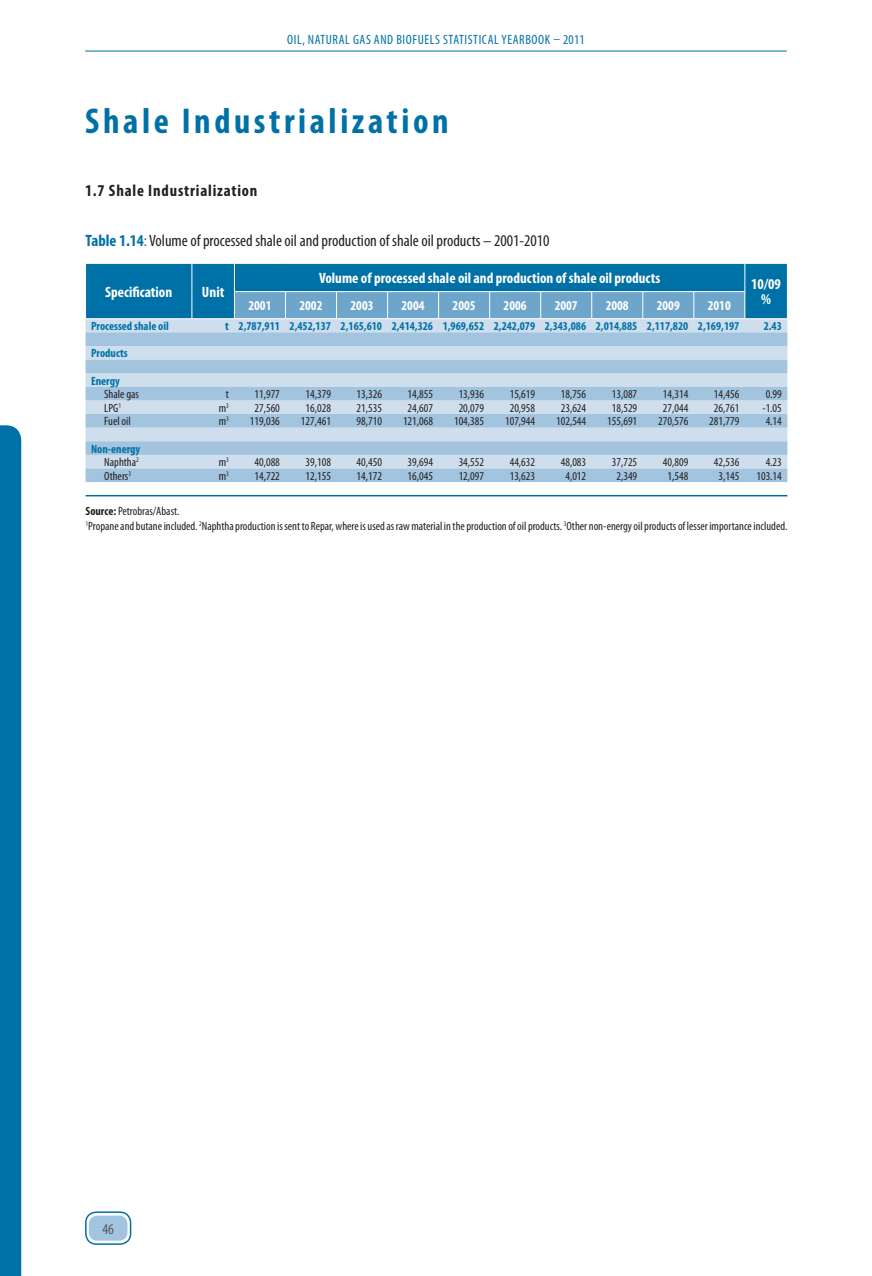
<style>
.page{position:relative;width:872px;height:1276px;background:#fff}
.page>*{position:absolute;margin:0;border:0;box-sizing:border-box;transform-origin:0 0}
.t1{font:700 condensed 36px "Myriad Pro";letter-spacing:.1em;color:#0071a7}
.t2{font:condensed 16.5px "Myriad Pro";color:#231f20}
.t3{font:700 condensed 16.5px "Myriad Pro";letter-spacing:.05em;color:#231f20}
.t4{font:700 condensed 15px/15px "Myriad Pro";color:#fff;text-align:center}
.t5{font:condensed 15px "Myriad Pro";color:#57585a}
.t6{font:condensed 13.5px "Myriad Pro";letter-spacing:.045em;color:#0071a7}
.t7{font:700 condensed 13.5px "Myriad Pro";color:#fff}
.t8{font:condensed 12px/14.4px "Myriad Pro";color:#231f20}
.t9{font:700 condensed 12px/13.6px "Myriad Pro";color:#0071a7;text-align:right}
.s1{font-weight:700;color:#0071a7}
.s2{color:#0071a7}
.s3{font-weight:400;color:#231f20}
.s4{font-weight:700}
</style>
<div class="page">
<div style="left:0;top:425px;width:21px;height:851px;background:#0071a7"></div>
<hr style="left:85px;top:51px;width:701px;height:1px;background:#0071a7">
<div style="left:89px;top:1215px;width:38px;height:25px;background:#a3c4de;border-radius:9px"></div>
<div style="left:85px;top:1211px;width:46px;height:33px;border:2px solid #0071a7;border-radius:11px"></div>
<hr style="left:86px;top:495px;width:701px;height:1px;background:#0071a7">
<svg style="left:85px;top:263px;width:703px;height:219px;background:#98c0da"></svg>
<hr style="left:745px;top:318px;width:43px;height:1px;background:#fff">
<p class="t6" style="left:287px;top:35px;width:299px">OIL, NATURAL GAS AND BIOFUELS STATISTICAL YEARBOOK 2011</p>
<h1 class="t1" style="left:85px;top:109px;width:365px">Shale Industrialization</h1>
<h2 class="t3" style="left:85px;top:184px;width:174px">1.7 Shale Industrialization</h2>
<h2 class="t2" style="left:86px;top:235px;width:465px"><span class="s1">Table 1.14</span><span class="s2">:</span> Volume of processed shale oil and production of shale oil products – 2001-2010</h2>
<p class="t4" style="left:105px;top:285px;width:69px">Specification</p>
<p class="t4" style="left:202px;top:285px;width:24px">Unit</p>
<p class="t4" style="left:319px;top:272px;width:343px">Volume of processed shale oil and production of shale oil products</p>
<p class="t4" style="left:751px;top:278px;width:31px">10/09 %</p>
<p class="t7" style="left:248px;top:301px;width:25px">2001</p>
<p class="t7" style="left:299px;top:301px;width:25px">2002</p>
<p class="t7" style="left:350px;top:301px;width:25px">2003</p>
<p class="t7" style="left:401px;top:301px;width:25px">2004</p>
<p class="t7" style="left:452px;top:301px;width:25px">2005</p>
<p class="t7" style="left:503px;top:301px;width:25px">2006</p>
<p class="t7" style="left:554px;top:301px;width:25px">2007</p>
<p class="t7" style="left:605px;top:301px;width:25px">2008</p>
<p class="t7" style="left:656px;top:301px;width:25px">2009</p>
<p class="t7" style="left:708px;top:301px;width:25px">2010</p>
<p class="t9" style="left:91px;top:320px;width:79px">Processed shale oil</p>
<p class="t9" style="left:225px;top:320px;width:515px">t 2,787,911 2,452,137 2,165,610 2,414,326 1,969,652 2,242,079 2,343,086 2,014,885 2,117,820 2,169,197</p>
<p class="t9" style="left:763px;top:320px;width:20px">2.43</p>
<p class="t9" style="left:91px;top:347px;width:38px">Products</p>
<p class="t9" style="left:91px;top:375px;width:30px">Energy</p>
<p class="t8" style="left:104px;top:388px;width:36px">Shale gas</p>
<p class="t8" style="left:226px;top:388px;width:5px">t</p>
<p class="t8" style="left:254px;top:388px;width:27px">11,977</p>
<p class="t8" style="left:305px;top:388px;width:27px">14,379</p>
<p class="t8" style="left:356px;top:388px;width:27px">13,326</p>
<p class="t8" style="left:407px;top:388px;width:27px">14,855</p>
<p class="t8" style="left:459px;top:388px;width:27px">13,936</p>
<p class="t8" style="left:510px;top:388px;width:27px">15,619</p>
<p class="t8" style="left:561px;top:388px;width:27px">18,756</p>
<p class="t8" style="left:612px;top:388px;width:27px">13,087</p>
<p class="t8" style="left:663px;top:388px;width:27px">14,314</p>
<p class="t8" style="left:714px;top:388px;width:27px">14,456</p>
<p class="t8" style="left:765px;top:388px;width:18px">0.99</p>
<p class="t8" style="left:104px;top:402px;width:18px">LPG<sup>1</sup></p>
<p class="t8" style="left:219px;top:402px;width:12px">m<sup>3</sup></p>
<p class="t8" style="left:254px;top:402px;width:27px">27,560</p>
<p class="t8" style="left:305px;top:402px;width:27px">16,028</p>
<p class="t8" style="left:356px;top:402px;width:27px">21,535</p>
<p class="t8" style="left:407px;top:402px;width:27px">24,607</p>
<p class="t8" style="left:459px;top:402px;width:27px">20,079</p>
<p class="t8" style="left:510px;top:402px;width:27px">20,958</p>
<p class="t8" style="left:561px;top:402px;width:27px">23,624</p>
<p class="t8" style="left:612px;top:402px;width:27px">18,529</p>
<p class="t8" style="left:663px;top:402px;width:27px">27,044</p>
<p class="t8" style="left:714px;top:402px;width:27px">26,761</p>
<p class="t8" style="left:762px;top:402px;width:21px">-1.05</p>
<p class="t8" style="left:104px;top:415px;width:28px">Fuel oil</p>
<p class="t8" style="left:219px;top:415px;width:12px">m<sup>3</sup></p>
<p class="t8" style="left:250px;top:415px;width:32px">119,036</p>
<p class="t8" style="left:301px;top:415px;width:32px">127,461</p>
<p class="t8" style="left:356px;top:415px;width:27px">98,710</p>
<p class="t8" style="left:403px;top:415px;width:32px">121,068</p>
<p class="t8" style="left:454px;top:415px;width:32px">104,385</p>
<p class="t8" style="left:505px;top:415px;width:32px">107,944</p>
<p class="t8" style="left:556px;top:415px;width:32px">102,544</p>
<p class="t8" style="left:607px;top:415px;width:32px">155,691</p>
<p class="t8" style="left:658px;top:415px;width:32px">270,576</p>
<p class="t8" style="left:709px;top:415px;width:32px">281,779</p>
<p class="t8" style="left:765px;top:415px;width:18px">4.14</p>
<p class="t9" style="left:91px;top:443px;width:51px">Non-energy<br><span class="s3">Naphtha</span><sup>2</sup></p>
<p class="t8" style="left:219px;top:456px;width:12px">m<sup>3</sup></p>
<p class="t8" style="left:254px;top:456px;width:27px">40,088</p>
<p class="t8" style="left:305px;top:456px;width:27px">39,108</p>
<p class="t8" style="left:356px;top:456px;width:27px">40,450</p>
<p class="t8" style="left:407px;top:456px;width:27px">39,694</p>
<p class="t8" style="left:459px;top:456px;width:27px">34,552</p>
<p class="t8" style="left:510px;top:456px;width:27px">44,632</p>
<p class="t8" style="left:561px;top:456px;width:27px">48,083</p>
<p class="t8" style="left:612px;top:456px;width:27px">37,725</p>
<p class="t8" style="left:663px;top:456px;width:27px">40,809</p>
<p class="t8" style="left:714px;top:456px;width:27px">42,536</p>
<p class="t8" style="left:765px;top:456px;width:18px">4.23</p>
<p class="t8" style="left:104px;top:470px;width:28px">Others<sup>3</sup></p>
<p class="t8" style="left:219px;top:470px;width:12px">m<sup>3</sup></p>
<p class="t8" style="left:254px;top:470px;width:27px">14,722</p>
<p class="t8" style="left:305px;top:470px;width:27px">12,155</p>
<p class="t8" style="left:356px;top:470px;width:27px">14,172</p>
<p class="t8" style="left:407px;top:470px;width:27px">16,045</p>
<p class="t8" style="left:459px;top:470px;width:27px">12,097</p>
<p class="t8" style="left:510px;top:470px;width:27px">13,623</p>
<p class="t8" style="left:565px;top:470px;width:22px">4,012</p>
<p class="t8" style="left:616px;top:470px;width:22px">2,349</p>
<p class="t8" style="left:667px;top:470px;width:22px">1,548</p>
<p class="t8" style="left:718px;top:470px;width:22px">3,145</p>
<p class="t8" style="left:756px;top:470px;width:27px">103.14</p>
<p class="t8" style="left:86px;top:505px;width:703px"><span class="s4">Source:</span> Petrobras/Abast.<br><sup>1</sup>Propane and butane included. <sup>2</sup>Naphtha production is sent to Repar, where is used as raw material in the production of oil products. <sup>3</sup>Other non-energy oil products of lesser importance included.</p>
<p class="t5" style="left:102px;top:1223px;width:13px">46</p>
</div>
